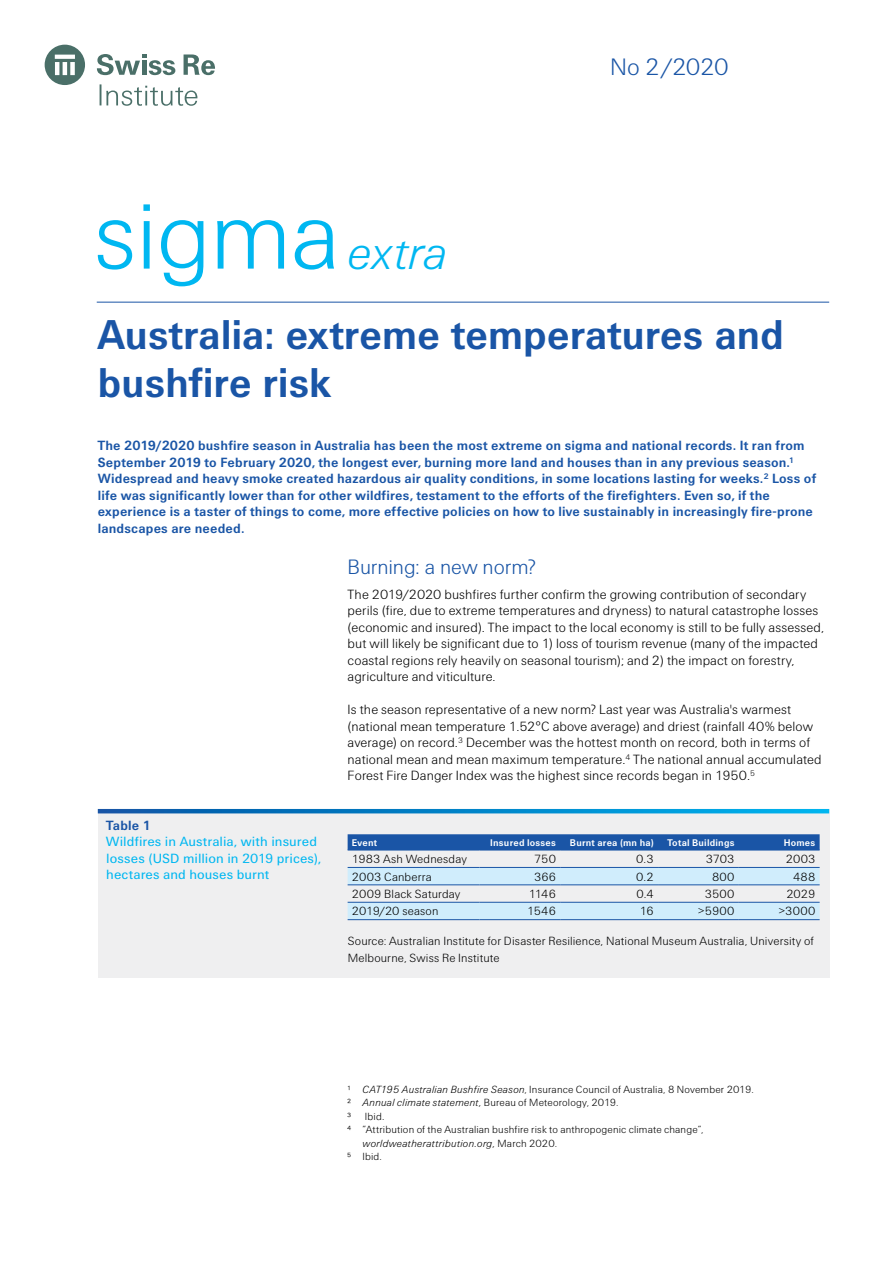
<style>
.page{position:relative;width:893px;height:1263px;background:#fff}
.page>*{position:absolute;margin:0;border:0;box-sizing:border-box;transform-origin:0 0}
.t1{font:italic 300 48px "Swiss Re Sans OT";letter-spacing:-.01em;color:#00b7f1}
.t2{font:700 42px/48px "Swiss Re Sans OT";letter-spacing:-.005em;color:#1a55a6}
.t3{font:300 24px "Swiss Re Sans OT";letter-spacing:-.025em;color:#1a55a6}
.t4{font:300 21px "Swiss Re Sans OT";letter-spacing:-.005em;color:#1a55a6}
.t5{font:300 13.5px/16.5px "Swiss Re Sans OT";letter-spacing:.005em;color:#000}
.t6{font:700 13.5px/16.5px "Swiss Re Sans OT";letter-spacing:.01em;color:#1a55a6}
.t7{font:13.5px/16.5px "Swiss Re Sans OT";letter-spacing:.005em;color:#00b7f1}
.t8{font:300 12px/16.5px "Swiss Re Sans OT";letter-spacing:.01em;color:#000}
.t9{font:300 10.5px/13.5px "Swiss Re Sans OT";letter-spacing:.015em;color:#000}
.t10{font:italic 300 10.5px "Swiss Re Sans OT";letter-spacing:.02em;color:#000}
.t11{font:10.5px "Swiss Re San Ligh";color:#000}
.t12{font:700 9.75px "Swiss Re Sans OT";letter-spacing:.025em;color:#fff}
.s1{font-style:italic}
.s2{font-style:normal}
</style>
<div class="page">
<hr style="left:97px;top:302px;width:732px;height:1px;background:#1a55a6">
<svg style="left:45px;top:45px;width:40px;height:40px"></svg>
<svg style="left:97px;top:54px;width:78px;height:21px"></svg>
<svg style="left:184px;top:54px;width:31px;height:21px"></svg>
<svg style="left:100px;top:84px;width:97px;height:22px"></svg>
<div style="left:98px;top:809px;width:731px;height:169px;background:#efeff0"></div>
<svg style="left:98px;top:809px;width:731px;height:4px;background:#0183c8"></svg>
<div style="left:348px;top:834px;width:472px;height:16px;background:#1a55a6"></div>
<svg style="left:348px;top:868px;width:472px;height:51px"></svg>
<hr style="left:348px;top:850px;width:131px;height:1px;background:#1a55a6">
<hr style="left:479px;top:850px;width:81px;height:1px;background:#1a55a6">
<hr style="left:560px;top:850px;width:98px;height:1px;background:#1a55a6">
<hr style="left:658px;top:850px;width:81px;height:1px;background:#1a55a6">
<hr style="left:739px;top:850px;width:81px;height:1px;background:#1a55a6">
<hr style="left:348px;top:867px;width:131px;height:1px;background:#1a55a6">
<hr style="left:479px;top:867px;width:81px;height:1px;background:#1a55a6">
<hr style="left:560px;top:867px;width:98px;height:1px;background:#1a55a6">
<hr style="left:658px;top:867px;width:81px;height:1px;background:#1a55a6">
<hr style="left:739px;top:867px;width:81px;height:1px;background:#1a55a6">
<hr style="left:348px;top:884px;width:131px;height:1px;background:#1a55a6">
<hr style="left:479px;top:884px;width:81px;height:1px;background:#1a55a6">
<hr style="left:560px;top:884px;width:98px;height:1px;background:#1a55a6">
<hr style="left:658px;top:884px;width:81px;height:1px;background:#1a55a6">
<hr style="left:739px;top:884px;width:81px;height:1px;background:#1a55a6">
<hr style="left:348px;top:902px;width:131px;height:1px;background:#1a55a6">
<hr style="left:479px;top:902px;width:81px;height:1px;background:#1a55a6">
<hr style="left:560px;top:902px;width:98px;height:1px;background:#1a55a6">
<hr style="left:658px;top:902px;width:81px;height:1px;background:#1a55a6">
<hr style="left:739px;top:902px;width:81px;height:1px;background:#1a55a6">
<hr style="left:348px;top:919px;width:131px;height:1px;background:#1a55a6">
<hr style="left:479px;top:919px;width:81px;height:1px;background:#1a55a6">
<hr style="left:560px;top:919px;width:98px;height:1px;background:#1a55a6">
<hr style="left:658px;top:919px;width:81px;height:1px;background:#1a55a6">
<hr style="left:739px;top:919px;width:81px;height:1px;background:#1a55a6">
<svg style="left:98px;top:204px;width:236px;height:82px"></svg>
<h1 class="t1" style="left:348px;top:225px;width:102px">extra</h1>
<h3 class="t3" style="left:610px;top:53px;width:120px">No 2/2020</h3>
<h2 class="t2" style="left:98px;top:311px;width:688px">Australia: extreme temperatures and bushfire risk</h2>
<p class="t6" style="left:98px;top:437px;width:720px">The 2019/2020 bushfire season in Australia has been the most extreme on sigma and national records. It ran from September 2019 to February 2020, the longest ever, burning more land and houses than in any previous season.<sup>1<br></sup>Widespread and heavy smoke created hazardous air quality conditions, in some locations lasting for weeks.<sup>2</sup> Loss of life was significantly lower than for other wildfires, testament to the efforts of the firefighters. Even so, if the experience is a taster of things to come, more effective policies on how to live sustainably in increasingly fire-prone landscapes are needed.</p>
<h3 class="t4" style="left:348px;top:555px;width:190px">Burning: a new norm?</h3>
<p class="t5" style="left:348px;top:586px;width:478px">The 2019/2020 bushfires further confirm the growing contribution of secondary perils (fire, due to extreme temperatures and dryness) to natural catastrophe losses (economic and insured). The impact to the local economy is still to be fully assessed, but will likely be significant due to 1) loss of tourism revenue (many of the impacted coastal regions rely heavily on seasonal tourism); and 2) the impact on forestry, agriculture and viticulture.</p>
<p class="t5" style="left:348px;top:701px;width:475px">Is the season representative of a new norm? Last year was Australia's warmest (national mean temperature 1.52°C above average) and driest (rainfall 40% below average) on record.<sup>3</sup> December was the hottest month on record, both in terms of national mean and mean maximum temperature.<sup>4</sup> The national annual accumulated Forest Fire Danger Index was the highest since records began in 1950.<sup>5</sup></p>
<p class="t6" style="left:106px;top:817px;width:46px">Table 1</p>
<p class="t7" style="left:106px;top:833px;width:217px">Wildfires in Australia, with insured losses (USD million in 2019 prices), hectares and houses burnt</p>
<p class="t12" style="left:352px;top:837px;width:27px">Event</p>
<p class="t12" style="left:490px;top:837px;width:67px">Insured losses</p>
<p class="t12" style="left:570px;top:837px;width:85px">Burnt area (mn ha)</p>
<p class="t12" style="left:667px;top:837px;width:69px">Total Buildings</p>
<p class="t12" style="left:784px;top:837px;width:33px">Homes</p>
<p class="t8" style="left:352px;top:851px;width:117px">1983 Ash Wednesday</p>
<p class="t8" style="left:534px;top:851px;width:23px">750</p>
<p class="t8" style="left:636px;top:851px;width:19px">0.3</p>
<p class="t8" style="left:706px;top:851px;width:30px">3703</p>
<p class="t8" style="left:786px;top:851px;width:31px">2003</p>
<p class="t8" style="left:352px;top:868px;width:81px">2003 Canberra</p>
<p class="t8" style="left:534px;top:868px;width:23px">366</p>
<p class="t8" style="left:636px;top:868px;width:19px">0.2</p>
<p class="t8" style="left:712px;top:868px;width:24px">800</p>
<p class="t8" style="left:793px;top:868px;width:24px">488</p>
<p class="t8" style="left:352px;top:886px;width:110px">2009 Black Saturday</p>
<p class="t8" style="left:529px;top:886px;width:29px">1146</p>
<p class="t8" style="left:636px;top:886px;width:19px">0.4</p>
<p class="t8" style="left:705px;top:886px;width:31px">3500</p>
<p class="t8" style="left:786px;top:886px;width:30px">2029</p>
<p class="t8" style="left:352px;top:903px;width:88px">2019/20 season</p>
<p class="t8" style="left:527px;top:903px;width:30px">1546</p>
<p class="t8" style="left:640px;top:903px;width:15px">16</p>
<p class="t8" style="left:697px;top:903px;width:39px">&gt;5900</p>
<p class="t8" style="left:778px;top:903px;width:39px">&gt;3000</p>
<p class="t8" style="left:348px;top:933px;width:468px">Source: Australian Institute for Disaster Resilience, National Museum Australia, University of<br>Melbourne, Swiss Re Institute</p>
<p class="t9" style="left:348px;top:1082px;width:408px">1 <span class="s1">CAT195 Australian Bushfire Season</span>, Insurance Council of Australia, 8 November 2019.<br>2 <span class="s1">Annual climate statement,</span> Bureau of Meteorology, 2019.<br>3</p>
<p class="t11" style="left:365px;top:1110px;width:21px">Ibid.</p>
<p class="t9" style="left:348px;top:1123px;width:357px">4 ”Attribution of the Australian bushfire risk to anthropogenic climate change”,</p>
<p class="t10" style="left:362px;top:1137px;width:196px">worldweatherattribution.org, <span class="s2">March 2020.</span></p>
<p class="t9" style="left:348px;top:1150px;width:36px">5 Ibid.</p>
</div>
